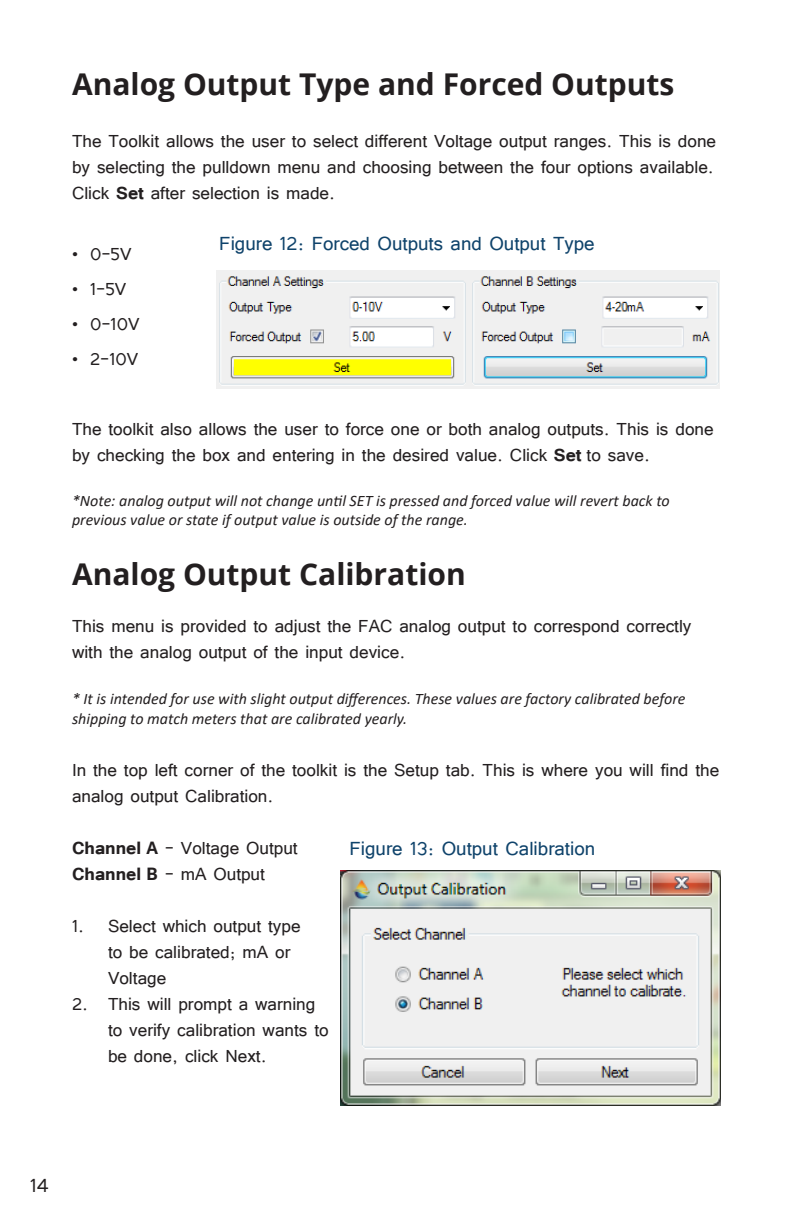
<style>
.page{position:relative;width:792px;height:1224px;background:#fff}
.page>*{position:absolute;margin:0;border:0;box-sizing:border-box;transform-origin:0 0}
.Main_headline{font:700 30px "Open Sans";color:#231f20}
.Illustration_title{font:24px "Tunga";color:#0f436b}
.t1{font:24px "Tunga";color:#231f20}
.content_body_g{font:22px/26px "Tunga";color:#231f20}
.note{font:italic 16px/19.2px "Calibri";color:#231f20}
.NOTE{font:italic 16px/20px "Calibri";color:#231f20}
.s1{font-weight:700}
</style>
<div class="page">
<img style="left:341px;top:870px;width:380px;height:235px">
<img style="left:216px;top:270px;width:504px;height:119px">
<p class="Main_headline" style="left:72px;top:63px;width:604px">Analog Output Type and Forced Outputs</p>
<p class="content_body_g" style="left:72px;top:126px;width:646px;text-align:justify">The Toolkit allows the user to select different Voltage output ranges. This is done by selecting the pulldown menu and choosing between the four options available.<br>Click <span class="s1">Set</span> after selection is made.</p>
<p class="content_body_g" style="left:72px;top:239px;width:61px">• 0-5V</p>
<p class="content_body_g" style="left:72px;top:274px;width:56px">• 1-5V</p>
<p class="content_body_g" style="left:72px;top:309px;width:69px">• 0-10V</p>
<p class="content_body_g" style="left:72px;top:344px;width:68px">• 2-10V</p>
<p class="Illustration_title" style="left:219px;top:227px;width:377px">Figure 12: Forced Outputs and Output Type</p>
<p class="content_body_g" style="left:72px;top:414px;width:643px">The toolkit also allows the user to force one or both analog outputs. This is done by checking the box and entering in the desired value. Click <span class="s1">Set</span> to save.</p>
<p class="note" style="left:72px;top:491px;width:599px">*Note: analog output will not change until SET is pressed and forced value will revert back to previous value or state if output value is outside of the range.</p>
<p class="Main_headline" style="left:72px;top:553px;width:395px">Analog Output Calibration</p>
<p class="content_body_g" style="left:72px;top:611px;width:621px">This menu is provided to adjust the FAC analog output to correspond correctly with the analog output of the input device.</p>
<p class="NOTE" style="left:72px;top:688px;width:615px">* It is intended for use with slight output differences. These values are factory calibrated before shipping to match meters that are calibrated yearly.</p>
<p class="content_body_g" style="left:72px;top:755px;width:649px">In the top left corner of the toolkit is the Setup tab. This is where you will find the analog output Calibration.</p>
<p class="content_body_g" style="left:72px;top:833px;width:227px"><span class="s1">Channel A</span> – Voltage Output</p>
<p class="content_body_g" style="left:72px;top:859px;width:194px"><span class="s1">Channel B</span> – mA Output</p>
<p class="content_body_g" style="left:108px;top:911px;width:194px;text-indent:-36px">1. Select which output type to be calibrated; mA or<br>Voltage</p>
<p class="content_body_g" style="left:108px;top:989px;width:222px;text-indent:-36px">2. This will prompt a warning to verify calibration wants to be done, click Next.</p>
<p class="Illustration_title" style="left:350px;top:832px;width:247px">Figure 13: Output Calibration</p>
<p class="t1" style="left:30px;top:1170px;width:21px">14</p>
</div>
